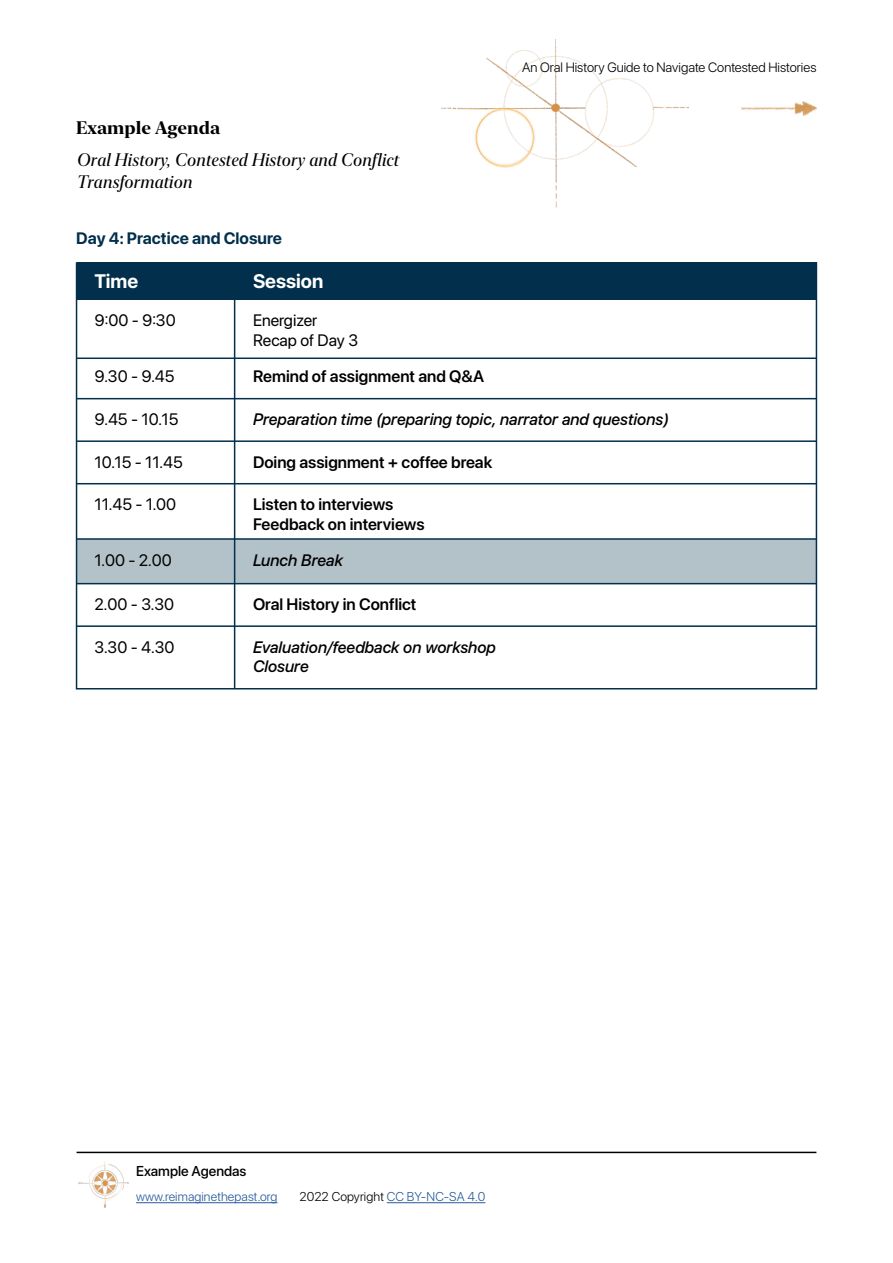
<style>
.page{position:relative;width:893px;height:1263px;background:#fff}
.page>*{position:absolute;margin:0;border:0;box-sizing:border-box;transform-origin:0 0}
.t1{font:700 19.5px "SF Pro Display";color:#fff}
.t2{font:italic 18px/21.6px "New York Extra Large";color:#000}
.t3{font:700 18px "New York Extra Large";color:#000}
.t4{font:600 16.5px/19.5px "SF Pro Display";color:#000}
.t5{font:italic 500 16.5px/19.5px "SF Pro Display";color:#000}
.t6{font:16.5px/19.5px "SF Pro Display";color:#000}
.t7{font:700 16.5px "SF Pro Display";color:#022f4c}
.t8{font:500 14.25px "SF Pro Display";color:#000}
.t9{font:300 13.5px "SF Pro Display";color:#000}
.t10{font:300 12.75px "SF Pro Display";letter-spacing:.01em;color:#000}
.t11{font:300 12.75px "SF Pro Display";letter-spacing:.01em;color:#275b9b}
.s1{color:#275b9b}
</style>
<div class="page">
<img style="left:79px;top:1161px;width:50px;height:46px">
<hr style="left:77px;top:1152px;width:739px;height:1px;background:#000">
<hr style="left:136px;top:1202px;width:141px;height:1px;background:#275b9b">
<hr style="left:387px;top:1202px;width:98px;height:1px;background:#275b9b">
<img style="left:442px;top:39px;width:246px;height:169px">
<img style="left:742px;top:101px;width:74px;height:15px">
<div style="left:77px;top:539px;width:740px;height:44px;background:#b3c1c9"></div>
<div style="left:77px;top:262px;width:739px;height:38px;background:#022f4c"></div>
<hr style="left:234px;top:264px;width:1px;height:425px;background:#022f4c">
<hr style="left:77px;top:357px;width:739px;height:2px;background:#022f4c">
<div style="left:76px;top:262px;width:741px;height:427px;border:2px solid #022f4c"></div>
<hr style="left:77px;top:398px;width:739px;height:1px;background:#022f4c">
<hr style="left:77px;top:440px;width:739px;height:2px;background:#022f4c">
<hr style="left:77px;top:483px;width:739px;height:1px;background:#022f4c">
<hr style="left:77px;top:583px;width:739px;height:1px;background:#022f4c">
<hr style="left:77px;top:625px;width:739px;height:2px;background:#022f4c">
<hr style="left:77px;top:538px;width:739px;height:2px;background:#022f4c">
<p class="t3" style="left:76px;top:116px;width:145px">Example Agenda</p>
<p class="t2" style="left:76px;top:149px;width:323px">Oral History, Contested History and Conflict<br>Transformation</p>
<p class="t7" style="left:76px;top:229px;width:207px">Day 4: Practice and Closure</p>
<p class="t9" style="left:522px;top:60px;width:296px">An Oral History Guide to Navigate Contested Histories</p>
<p class="t1" style="left:95px;top:269px;width:45px">Time</p>
<p class="t1" style="left:253px;top:269px;width:72px">Session</p>
<p class="t6" style="left:253px;top:311px;width:107px">Energizer<br>Recap of Day 3</p>
<p class="t6" style="left:95px;top:367px;width:81px">9.30 - 9.45</p>
<p class="t4" style="left:253px;top:367px;width:233px">Remind of assignment and Q&amp;A</p>
<p class="t6" style="left:95px;top:410px;width:85px">9.45 - 10.15</p>
<p class="t5" style="left:253px;top:410px;width:417px">Preparation time (preparing topic, narrator and questions)</p>
<p class="t6" style="left:95px;top:452px;width:90px">10.15 - 11.45</p>
<p class="t4" style="left:253px;top:452px;width:241px">Doing assignment + coffee break</p>
<p class="t6" style="left:95px;top:311px;width:83px">9:00 - 9:30</p>
<p class="t6" style="left:95px;top:495px;width:83px">11.45 - 1.00</p>
<p class="t4" style="left:253px;top:495px;width:173px">Listen to interviews<br>Feedback on interviews</p>
<p class="t6" style="left:95px;top:551px;width:79px">1.00 - 2.00</p>
<p class="t5" style="left:253px;top:551px;width:91px">Lunch Break</p>
<p class="t6" style="left:95px;top:594px;width:81px">2.00 - 3.30</p>
<p class="t4" style="left:253px;top:594px;width:165px">Oral History in Conflict</p>
<p class="t6" style="left:95px;top:637px;width:81px">3.30 - 4.30</p>
<p class="t5" style="left:253px;top:637px;width:245px">Evaluation/feedback on workshop<br>Closure</p>
<p class="t8" style="left:136px;top:1163px;width:112px">Example Agendas</p>
<p class="t11" style="left:136px;top:1189px;width:143px">www.reimaginethepast.org</p>
<p class="t10" style="left:299px;top:1189px;width:187px">2022 Copyright <span class="s1">CC BY-NC-SA 4.0</span></p>
</div>
